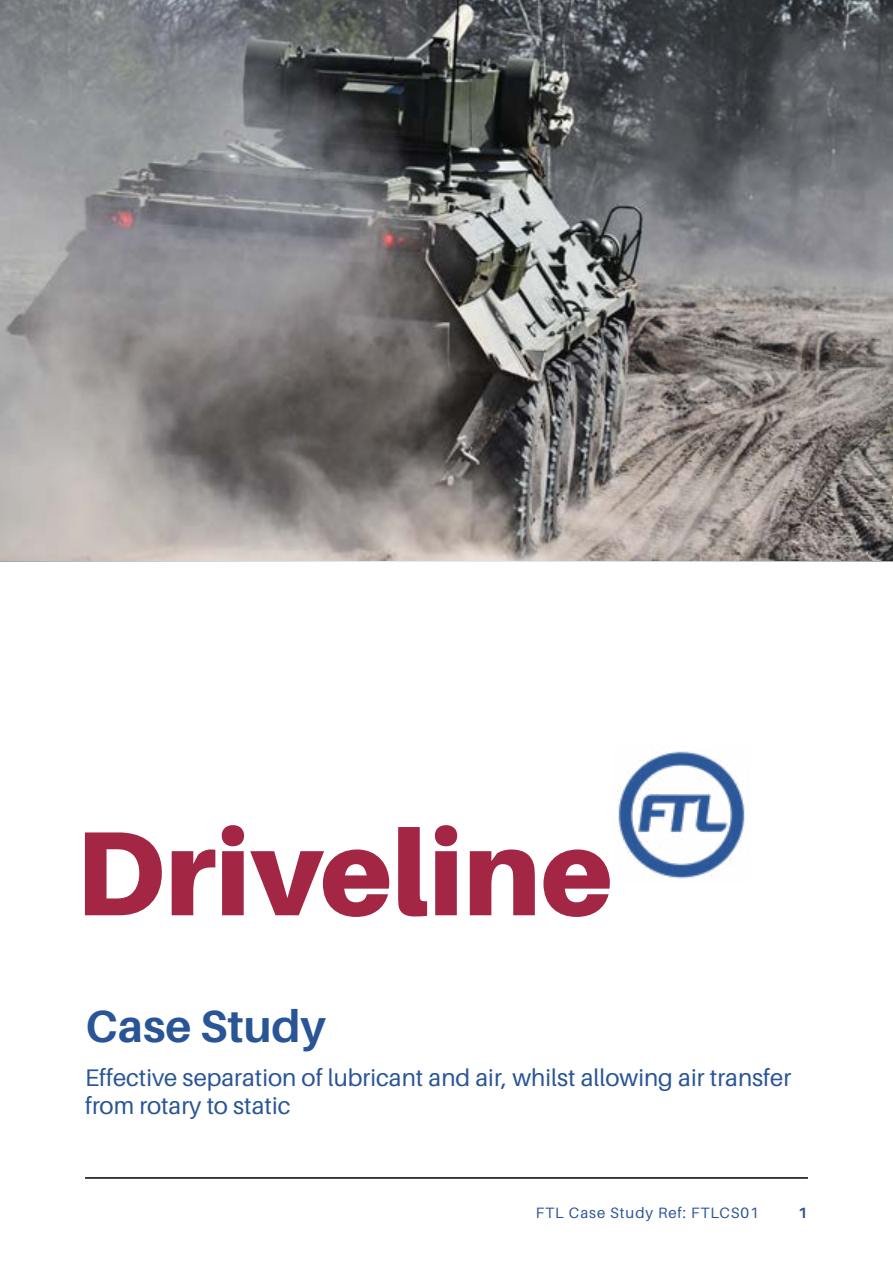
<style>
.page{position:relative;width:893px;height:1263px;background:#fff}
.page>*{position:absolute;margin:0;border:0;box-sizing:border-box;transform-origin:0 0}
.t1{font:900 120px "Aileron";color:#a32645}
.t2{font:700 45px "Aileron";color:#295596}
.t3{font:24px/28.8px "Aileron";color:#295597}
.t4{font:15px "Aileron";letter-spacing:.06em;color:#2c5698}
.t5{font:700 15px "Aileron";color:#2c5698}
</style>
<div class="page">
<hr style="left:85px;top:1177px;width:723px;height:2px;background:#000">
<img style="left:618px;top:751px;width:127px;height:128px">
<img style="left:0;top:0;width:893px;height:561px">
<h1 class="t1" style="left:75px;top:803px;width:539px">Driveline</h1>
<h2 class="t2" style="left:85px;top:1001px;width:242px">Case Study</h2>
<p class="t3" style="left:85px;top:1063px;width:708px">Effective separation of lubricant and air, whilst allowing air transfer from rotary to static</p>
<p class="t4" style="left:536px;top:1205px;width:225px">FTL Case Study Ref: FTLCS01</p>
<p class="t5" style="left:798px;top:1205px;width:11px">1</p>
</div>
